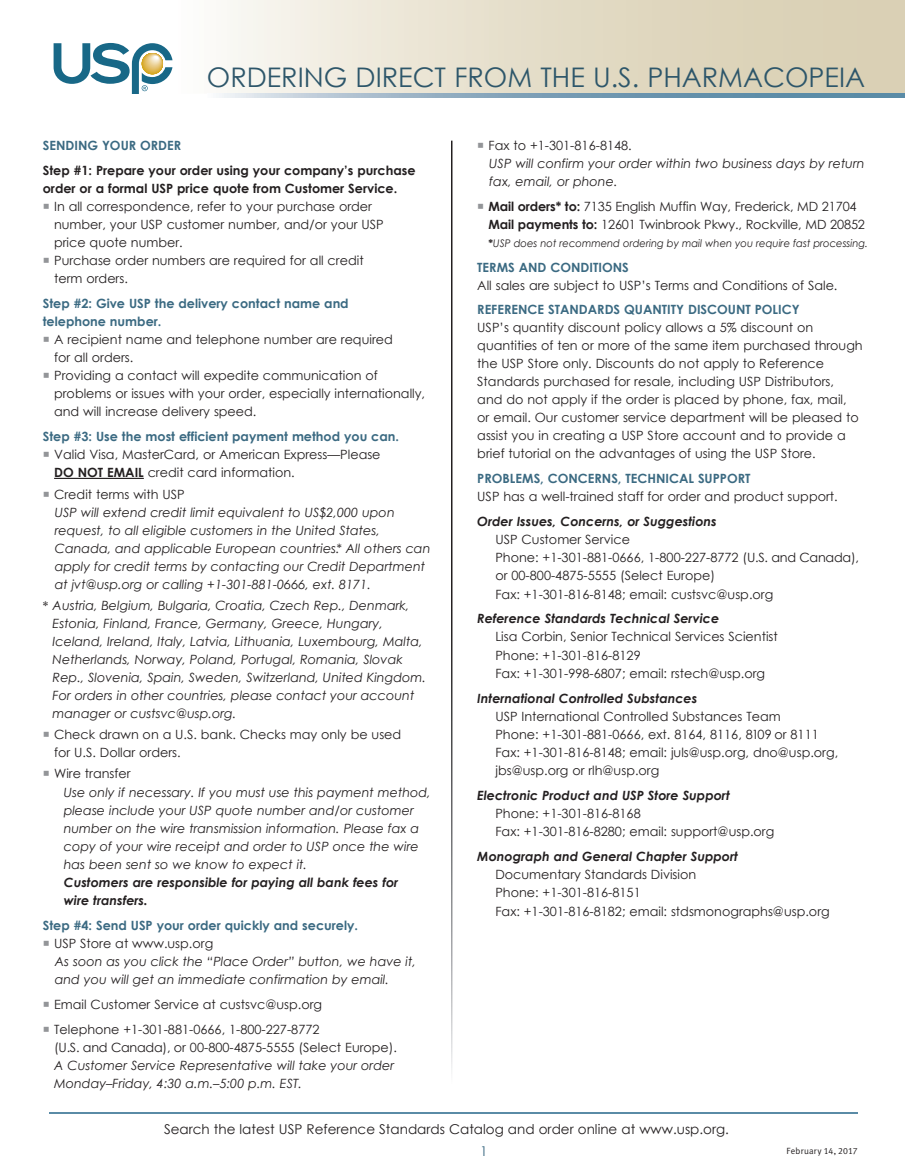
<style>
.page{position:relative;width:905px;height:1175px;background:#fff}
.page>*{position:absolute;margin:0;border:0;box-sizing:border-box;transform-origin:0 0}
.t1{font:27px "Century Gothic";color:#2d566a}
.t2{font:13.5px "Century Gothic";color:#231f20}
.t3{font:13.5px "Century Gothic";color:#3b6a82}
.t4{font:12.75px/18px "Century Gothic";color:#231f20}
.t5{font:italic 12.75px/18px "Century Gothic";color:#231f20}
.t6{font:700 12.75px/18px "Century Gothic";color:#3b6a82}
.t7{font:italic 700 12.75px/18.1px "Century Gothic";color:#231f20}
.t8{font:700 12.75px/18px "Century Gothic";color:#231f20}
.t9{font:italic 10.5px "Century Gothic";color:#231f20;scale:.95 1}
.t10{font:9px "Meta Plus Normal Caps";letter-spacing:.005em;color:#231f20}
.s1{color:#939598}
.s2{font-weight:700}
.s3{font-style:normal}
.s4{font-family:"Tw Cen MT Pro";font-weight:500;font-style:normal}
.s5{font-weight:700;font-style:normal}
.s6{font-family:"Meta Plus Normal"}
</style>
<div class="page">
<svg style="left:219px;top:0;width:685px;height:94px"></svg>
<svg style="left:54px;top:43px;width:118px;height:51px"></svg>
<svg style="left:219px;top:94px;width:685px;height:4px"></svg>
<hr style="left:49px;top:1111px;width:808px;height:2px;background:#5a8ba6">
<hr style="left:54px;top:478px;width:90px;height:1px;background:#231f20">
<h1 class="t1" style="left:207px;top:61px;width:659px">ORDERING DIRECT FROM THE U.S. PHARMACOPEIA</h1>
<p class="t6" style="left:43px;top:136px;width:140px">SENDING YOUR ORDER</p>
<p class="t8" style="left:43px;top:161px;width:374px">Step #1: Prepare your order using your company’s purchase order or a formal USP price quote from Customer Service.</p>
<p class="t4" style="left:54px;top:197px;width:331px;text-indent:-11px"><span class="s1">○</span> In all correspondence, refer to your purchase order number, your USP customer number, and/or your USP price quote number.</p>
<p class="t4" style="left:54px;top:251px;width:311px;text-indent:-11px"><span class="s1">○</span> Purchase order numbers are required for all credit term orders.</p>
<p class="t6" style="left:43px;top:294px;width:307px">Step #2: Give USP the delivery contact name and telephone number.</p>
<p class="t4" style="left:54px;top:330px;width:340px;text-indent:-11px"><span class="s1">○</span> A recipient name and telephone number are required for all orders.</p>
<p class="t4" style="left:54px;top:366px;width:372px;text-indent:-11px"><span class="s1">○</span> Providing a contact will expedite communication of problems or issues with your order, especially internationally, and will increase delivery speed.</p>
<p class="t6" style="left:43px;top:427px;width:358px">Step #3: Use the most efficient payment method you can.</p>
<p class="t4" style="left:54px;top:445px;width:328px;text-indent:-11px"><span class="s1">○</span> Valid Visa, MasterCard, or American Express—Please<br><span class="s2">DO NOT EMAIL</span> credit card information.</p>
<p class="t5" style="left:55px;top:485px;width:377px;text-indent:-12px"><span class="s1">○</span> <span class="s3">Credit terms with USP<br></span>USP will extend credit limit equivalent to US$2,000 upon request, to all eligible customers in the United States, Canada, and applicable European countries.* All others can apply for credit terms by contacting our Credit Department at jvt@usp.org or calling +1-301-881-0666, ext. 8171.</p>
<p class="t5" style="left:53px;top:596px;width:375px;text-indent:-10px"><span class="s4">*</span> Austria, Belgium, Bulgaria, Croatia, Czech Rep., Denmark, Estonia, Finland, France, Germany, Greece, Hungary, Iceland, Ireland, Italy, Latvia, Lithuania, Luxembourg, Malta, Netherlands, Norway, Poland, Portugal, Romania, Slovak Rep., Slovenia, Spain, Sweden, Switzerland, United Kingdom.<br>For orders in other countries, please contact your account manager or custsvc@usp.org.</p>
<p class="t4" style="left:54px;top:725px;width:349px;text-indent:-11px"><span class="s1">○</span> Check drawn on a U.S. bank. Checks may only be used for U.S. Dollar orders.</p>
<p class="t5" style="left:64px;top:764px;width:368px;text-indent:-21px"><span class="s1">○</span> <span class="s3">Wire transfer<br></span>Use only if necessary. If you must use this payment method, please include your USP quote number and/or customer number on the wire transmission information. Please fax a copy of your wire receipt and order to USP once the wire has been sent so we know to expect it.</p>
<p class="t7" style="left:64px;top:872px;width:336px">Customers are responsible for paying all bank fees for wire transfers.</p>
<p class="t6" style="left:43px;top:916px;width:317px">Step #4: Send USP your order quickly and securely.</p>
<p class="t5" style="left:55px;top:934px;width:363px;text-indent:-12px"><span class="s1">○</span> <span class="s3">USP Store at www.usp.org<br></span>As soon as you click the “Place Order” button, we have it, and you will get an immediate confirmation by email.</p>
<p class="t4" style="left:43px;top:995px;width:281px"><span class="s1">○</span> Email Customer Service at custsvc@usp.org</p>
<p class="t4" style="left:54px;top:1020px;width:344px;text-indent:-11px"><span class="s1">○</span> Telephone +1-301-881-0666, 1-800-227-8772<br>(U.S. and Canada), or 00-800-4875-5555 (Select Europe).</p>
<p class="t5" style="left:54px;top:1056px;width:341px">A Customer Service Representative will take your order<br>Monday–Friday, 4:30 a.m.–5:00 p.m. EST.</p>
<p class="t5" style="left:489px;top:136px;width:377px;text-indent:-12px"><span class="s1">○</span> <span class="s3">Fax to +1-301-816-8148.<br></span>USP will confirm your order within two business days by return fax, email, or phone.</p>
<p class="t4" style="left:488px;top:197px;width:378px;text-indent:-11px"><span class="s1">○</span> <span class="s2">Mail orders* to:</span> 7135 English Muffin Way, Frederick, MD 21704<br><span class="s2">Mail payments to:</span> 12601 Twinbrook Pkwy., Rockville, MD 20852</p>
<p class="t9" style="left:488px;top:237px;width:401px"><span class="s5">*</span>USP does not recommend ordering by mail when you require fast processing.</p>
<p class="t6" style="left:477px;top:258px;width:153px">TERMS AND CONDITIONS</p>
<p class="t4" style="left:477px;top:276px;width:362px">All sales are subject to USP’s Terms and Conditions of Sale.</p>
<p class="t6" style="left:477px;top:300px;width:324px">REFERENCE STANDARDS QUANTITY DISCOUNT POLICY</p>
<p class="t4" style="left:477px;top:318px;width:387px">USP’s quantity discount policy allows a 5% discount on quantities of ten or more of the same item purchased through the USP Store only. Discounts do not apply to Reference Standards purchased for resale, including USP Distributors,<br>and do not apply if the order is placed by phone, fax, mail,<br>or email. Our customer service department will be pleased to assist you in creating a USP Store account and to provide a brief tutorial on the advantages of using the USP Store.</p>
<p class="t6" style="left:477px;top:469px;width:275px">PROBLEMS, CONCERNS, TECHNICAL SUPPORT</p>
<p class="t4" style="left:477px;top:487px;width:362px">USP has a well-trained staff for order and product support.</p>
<p class="t7" style="left:477px;top:512px;width:241px">Order Issues, Concerns, or Suggestions</p>
<p class="t4" style="left:495px;top:530px;width:365px">USP Customer Service<br>Phone: +1-301-881-0666, 1-800-227-8772 (U.S. and Canada), or 00-800-4875-5555 (Select Europe)<br>Fax: +1-301-816-8148; email: custsvc@usp.org</p>
<p class="t7" style="left:477px;top:609px;width:243px">Reference Standards Technical Service</p>
<p class="t4" style="left:495px;top:627px;width:284px">Lisa Corbin, Senior Technical Services Scientist<br>Phone: +1-301-816-8129<br>Fax: +1-301-998-6807; email: rstech@usp.org</p>
<p class="t7" style="left:477px;top:688px;width:221px">International Controlled Substances</p>
<p class="t4" style="left:495px;top:706px;width:344px">USP International Controlled Substances Team<br>Phone: +1-301-881-0666, ext. 8164, 8116, 8109 or 8111<br>Fax: +1-301-816-8148; email: juls@usp.org, dno@usp.org, jbs@usp.org or rlh@usp.org</p>
<p class="t7" style="left:477px;top:785px;width:254px">Electronic Product and USP Store Support</p>
<p class="t4" style="left:495px;top:804px;width:280px">Phone: +1-301-816-8168<br>Fax: +1-301-816-8280; email: support@usp.org</p>
<p class="t7" style="left:477px;top:846px;width:262px">Monograph and General Chapter Support</p>
<p class="t4" style="left:495px;top:865px;width:336px">Documentary Standards Division<br>Phone: +1-301-816-8151<br>Fax: +1-301-816-8182; email: stdsmonographs@usp.org</p>
<p class="t2" style="left:164px;top:1121px;width:566px">Search the latest USP Reference Standards Catalog and order online at www.usp.org.</p>
<p class="t3" style="left:480px;top:1142px;width:9px">1</p>
<p class="t10" style="left:786px;top:1146px;width:73px">F<span class="s6">ebruary</span> 14, 2017</p>
</div>
